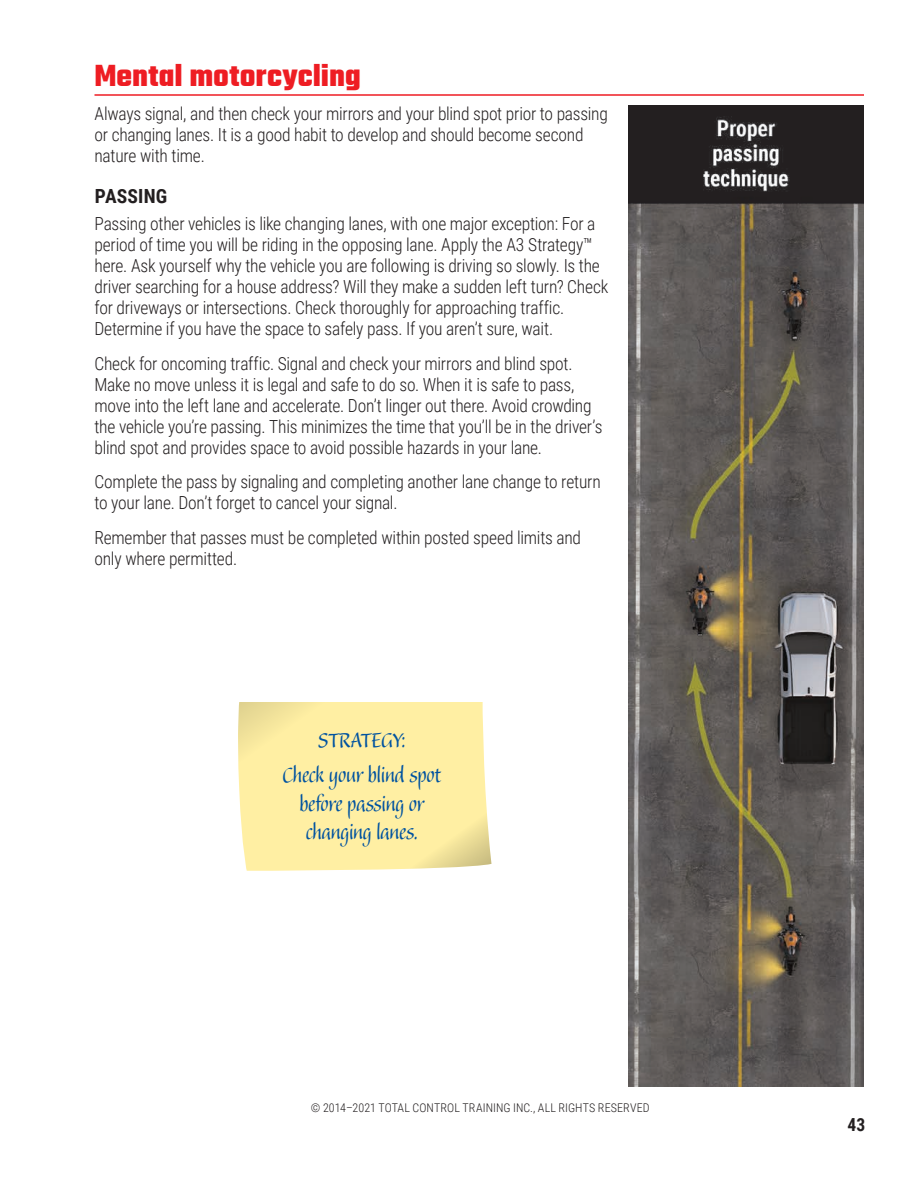
<style>
.page{position:relative;width:918px;height:1188px;background:#fff}
.page>*{position:absolute;margin:0;border:0;box-sizing:border-box;transform-origin:0 0}
.t1{font:700 33px "Teko";color:#ee1d23}
.t2{font:27px/35.2px "Balzano";letter-spacing:-.01em;color:#0153a0;text-align:center}
.t3{font:700 19.5px "Roboto Condensed";letter-spacing:.005em;color:#231f20}
.t4{font:300 18px/21px "Roboto Condensed";letter-spacing:-.015em;color:#231f20}
.t5{font:700 18px "Roboto Condensed";color:#231f20}
.t6{font:300 12px "Roboto Condensed";letter-spacing:.01em;color:#231f20}
</style>
<div class="page">
<hr style="left:94px;top:94px;width:770px;height:2px;background:#ee1d23">
<svg style="left:238px;top:702px;width:253px;height:169px;background:#fdeda5"></svg>
<img style="left:629px;top:106px;width:235px;height:981px">
<h1 class="t1" style="left:94px;top:54px;width:268px">Mental motorcycling</h1>
<p class="t4" style="left:94px;top:103px;width:515px">Always signal, and then check your mirrors and your blind spot prior to passing or changing lanes. It is a good habit to develop and should become second nature with time.</p>
<p class="t3" style="left:95px;top:182px;width:74px">PASSING</p>
<p class="t4" style="left:94px;top:213px;width:515px">Passing other vehicles is like changing lanes, with one major exception: For a period of time you will be riding in the opposing lane. Apply the A3 Strategy™ here. Ask yourself why the vehicle you are following is driving so slowly. Is the driver searching for a house address? Will they make a sudden left turn? Check for driveways or intersections. Check thoroughly for approaching traffic.<br>Determine if you have the space to safely pass. If you aren’t sure, wait.</p>
<p class="t4" style="left:94px;top:352px;width:509px">Check for oncoming traffic. Signal and check your mirrors and blind spot.<br>Make no move unless it is legal and safe to do so. When it is safe to pass, move into the left lane and accelerate. Don’t linger out there. Avoid crowding the vehicle you’re passing. This minimizes the time that you’ll be in the driver’s blind spot and provides space to avoid possible hazards in your lane.</p>
<p class="t4" style="left:94px;top:471px;width:508px">Complete the pass by signaling and completing another lane change to return to your lane. Don’t forget to cancel your signal.</p>
<p class="t4" style="left:94px;top:526px;width:488px">Remember that passes must be completed within posted speed limits and only where permitted.</p>
<h2 class="t2" style="left:283px;top:723px;width:160px">STRATEGY:<br>Check your blind spot</h2>
<h2 class="t2" style="left:299px;top:791px;width:126px;line-height:28.5px;text-align:left">before passing or changing lanes.</h2>
<p class="t6" style="left:311px;top:1099px;width:340px">© 2014–2021 TOTAL CONTROL TRAINING INC., ALL RIGHTS RESERVED</p>
<p class="t5" style="left:848px;top:1112px;width:19px">43</p>
</div>
